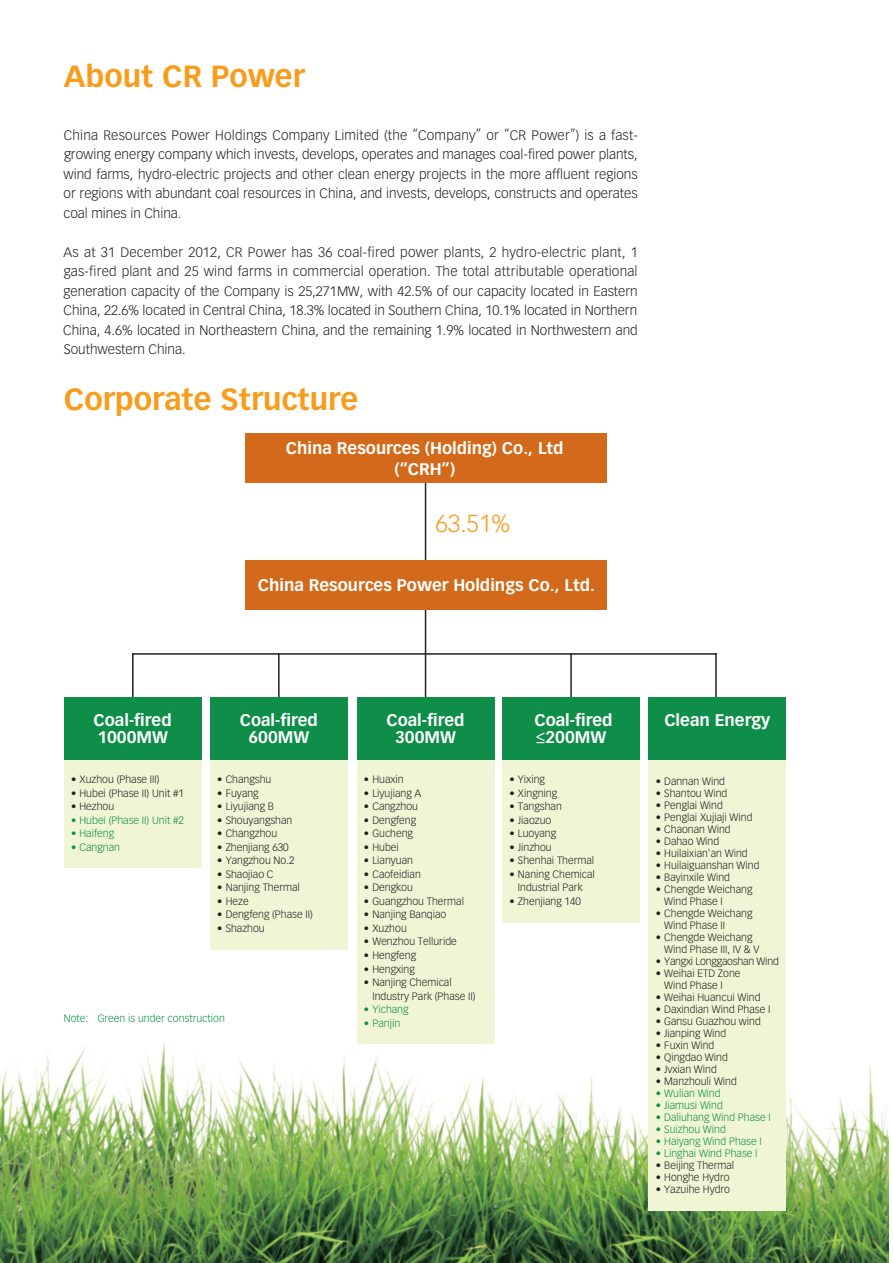
<style>
.page{position:relative;width:893px;height:1263px;background:#fff}
.page>*{position:absolute;margin:0;border:0;box-sizing:border-box;transform-origin:0 0}
.t1{font:700 30px "Vectora LT Std";color:#f89c1c}
.t2{font:300 24px "Vectora LT Std";color:#f89c1c}
.t3{font:700 16.5px/16.5px "Vectora LT Std";color:#fff;text-align:center}
.t4{font:300 13.5px/19.5px "Vectora LT Std";color:#231f20;text-align:justify}
.t5{font:300 10.5px/12px "Vectora LT Std";color:#231f20}
.t6{font:300 10.5px "Vectora LT Std";color:#0e8e49}
.t7{font:300 10.5px "Vectora LT Std";letter-spacing:-.02em;color:#231f20}
</style>
<div class="page">
<img style="left:0;top:433px;width:888px;height:830px">
<hr style="left:425px;top:466px;width:1px;height:247px;background:#231f20">
<hr style="left:132px;top:653px;width:2px;height:90px;background:#231f20">
<hr style="left:278px;top:653px;width:2px;height:90px;background:#231f20">
<hr style="left:570px;top:653px;width:2px;height:90px;background:#231f20">
<hr style="left:715px;top:653px;width:2px;height:90px;background:#231f20">
<hr style="left:132px;top:653px;width:585px;height:2px;background:#231f20">
<div style="left:64px;top:705px;width:138px;height:163px;background:#f0f5d5"></div>
<div style="left:210px;top:697px;width:138px;height:252px;background:#f0f5d5"></div>
<div style="left:357px;top:697px;width:137px;height:347px;background:#f0f5d5"></div>
<div style="left:502px;top:697px;width:138px;height:225px;background:#f0f5d5"></div>
<div style="left:648px;top:697px;width:138px;height:513px;background:#f0f5d5"></div>
<div style="left:245px;top:434px;width:361px;height:49px;background:#d3691a"></div>
<div style="left:245px;top:560px;width:361px;height:50px;background:#d3691a"></div>
<div style="left:64px;top:697px;width:138px;height:62px;background:#0e8e49"></div>
<div style="left:210px;top:697px;width:138px;height:62px;background:#0e8e49"></div>
<div style="left:357px;top:697px;width:137px;height:62px;background:#0e8e49"></div>
<div style="left:502px;top:697px;width:138px;height:62px;background:#0e8e49"></div>
<div style="left:648px;top:697px;width:138px;height:62px;background:#0e8e49"></div>
<h1 class="t1" style="left:64px;top:58px;width:243px">About CR Power</h1>
<p class="t4" style="left:64px;top:125px;width:576px">China Resources Power Holdings Company Limited (the “Company” or “CR Power”) is a fast&shy;growing energy company which invests, develops, operates and manages coal-fired power plants, wind farms, hydro-electric projects and other clean energy projects in the more affluent regions or regions with abundant coal resources in China, and invests, develops, constructs and operates coal mines in China.</p>
<p class="t4" style="left:63px;top:242px;width:576px">As at 31 December 2012, CR Power has 36 coal-fired power plants, 2 hydro-electric plant, 1 gas-fired plant and 25 wind farms in commercial operation. The total attributable operational generation capacity of the Company is 25,271MW, with 42.5% of our capacity located in Eastern China, 22.6% located in Central China, 18.3% located in Southern China, 10.1% located in Northern China, 4.6% located in Northeastern China, and the remaining 1.9% located in Northwestern and Southwestern China.</p>
<h1 class="t1" style="left:64px;top:381px;width:296px">Corporate Structure</h1>
<h3 class="t3" style="left:286px;top:437px;width:279px;line-height:21px">China Resources (Holding) Co., Ltd (“CRH”)</h3>
<h2 class="t2" style="left:435px;top:509px;width:76px">63.51%</h2>
<h3 class="t3" style="left:258px;top:577px;width:339px">China Resources Power Holdings Co., Ltd.</h3>
<h3 class="t3" style="left:94px;top:712px;width:80px;text-align:left">Coal-fired<br>1000MW</h3>
<p class="t5" style="left:71px;top:774px;width:90px">• Xuzhou (Phase III)</p>
<p class="t5" style="left:71px;top:787px;width:115px">• Hubei (Phase II) Unit #1</p>
<p class="t5" style="left:71px;top:801px;width:45px">• Hezhou</p>
<p class="t6" style="left:71px;top:814px;width:115px">• Hubei (Phase II) Unit #2</p>
<p class="t6" style="left:71px;top:828px;width:45px">• Haifeng</p>
<p class="t6" style="left:71px;top:841px;width:50px">• Cangnan</p>
<h3 class="t3" style="left:240px;top:712px;width:80px">Coal-fired<br>600MW</h3>
<p class="t5" style="left:217px;top:774px;width:56px">• Changshu</p>
<p class="t5" style="left:217px;top:787px;width:43px">• Fuyang</p>
<p class="t5" style="left:217px;top:801px;width:58px">• Liyujiang B</p>
<p class="t5" style="left:217px;top:814px;width:77px">• Shouyangshan</p>
<p class="t5" style="left:217px;top:828px;width:62px">• Changzhou</p>
<p class="t5" style="left:217px;top:841px;width:73px">• Zhenjiang 630</p>
<p class="t5" style="left:217px;top:855px;width:79px">• Yangzhou No.2</p>
<p class="t5" style="left:217px;top:868px;width:58px">• Shaojiao C</p>
<p class="t5" style="left:217px;top:882px;width:84px">• Nanjing Thermal</p>
<p class="t5" style="left:217px;top:895px;width:33px">• Heze</p>
<p class="t5" style="left:217px;top:909px;width:97px">• Dengfeng (Phase II)</p>
<p class="t5" style="left:217px;top:922px;width:49px">• Shazhou</p>
<p class="t6" style="left:64px;top:1012px;width:163px">Note: Green is under construction</p>
<h3 class="t3" style="left:386px;top:712px;width:80px">Coal-fired<br>300MW</h3>
<p class="t5" style="left:364px;top:774px;width:41px">• Huaxin</p>
<p class="t5" style="left:364px;top:787px;width:59px">• Liyujiang A</p>
<p class="t5" style="left:364px;top:801px;width:56px">• Cangzhou</p>
<p class="t5" style="left:364px;top:814px;width:54px">• Dengfeng</p>
<p class="t5" style="left:364px;top:828px;width:51px">• Gucheng</p>
<p class="t5" style="left:364px;top:841px;width:36px">• Hubei</p>
<p class="t5" style="left:364px;top:855px;width:51px">• Lianyuan</p>
<p class="t5" style="left:364px;top:868px;width:58px">• Caofeidian</p>
<p class="t5" style="left:364px;top:882px;width:50px">• Dengkou</p>
<p class="t5" style="left:364px;top:895px;width:102px">• Guangzhou Thermal</p>
<p class="t5" style="left:364px;top:909px;width:84px">• Nanjing Banqiao</p>
<p class="t5" style="left:364px;top:922px;width:44px">• Xuzhou</p>
<p class="t5" style="left:364px;top:936px;width:94px">• Wenzhou Telluride</p>
<p class="t5" style="left:364px;top:949px;width:54px">• Hengfeng</p>
<p class="t5" style="left:364px;top:963px;width:52px">• Hengxing</p>
<p class="t5" style="left:372px;top:976px;width:105px;line-height:13.5px;text-indent:-9px">• Nanjing Chemical<br>Industry Park (Phase II)</p>
<p class="t6" style="left:364px;top:1003px;width:46px">• Yichang</p>
<p class="t6" style="left:364px;top:1017px;width:38px">• Panjin</p>
<h3 class="t3" style="left:534px;top:712px;width:80px;text-align:left">Coal-fired ≤200MW</h3>
<p class="t5" style="left:509px;top:774px;width:37px">• Yixing</p>
<p class="t5" style="left:509px;top:787px;width:49px">• Xingning</p>
<p class="t5" style="left:509px;top:801px;width:54px">• Tangshan</p>
<p class="t5" style="left:509px;top:814px;width:43px">• Jiaozuo</p>
<p class="t5" style="left:509px;top:828px;width:48px">• Luoyang</p>
<p class="t5" style="left:509px;top:841px;width:44px">• Jinzhou</p>
<p class="t5" style="left:509px;top:855px;width:86px">• Shenhai Thermal</p>
<p class="t5" style="left:509px;top:868px;width:87px;line-height:13.5px;text-align:center">• Naning Chemical<br>Industrial Park</p>
<p class="t5" style="left:509px;top:895px;width:73px">• Zhenjiang 140</p>
<h3 class="t3" style="left:664px;top:712px;width:108px">Clean Energy</h3>
<p class="t5" style="left:656px;top:775px;width:71px">• Dannan Wind</p>
<p class="t5" style="left:656px;top:787px;width:73px">• Shantou Wind</p>
<p class="t5" style="left:656px;top:799px;width:69px">• Penglai Wind</p>
<p class="t5" style="left:656px;top:811px;width:98px">• Penglai Xujiaji Wind</p>
<p class="t5" style="left:656px;top:823px;width:77px">• Chaonan Wind</p>
<p class="t5" style="left:656px;top:835px;width:65px">• Dahao Wind</p>
<p class="t5" style="left:656px;top:847px;width:93px">• Huilaixian'an Wind</p>
<p class="t5" style="left:656px;top:859px;width:105px">• Huilaiguanshan Wind</p>
<p class="t5" style="left:656px;top:871px;width:76px">• Bayinxile Wind</p>
<p class="t5" style="left:664px;top:883px;width:90px;text-indent:-9px">• Chengde Weichang<br>Wind Phase I</p>
<p class="t5" style="left:664px;top:907px;width:90px;text-indent:-9px">• Chengde Weichang<br>Wind Phase II</p>
<p class="t5" style="left:664px;top:931px;width:97px;text-indent:-9px">• Chengde Weichang<br>Wind Phase III, IV &amp; V</p>
<p class="t7" style="left:656px;top:955px;width:125px">• Yangxi Longgaoshan Wind</p>
<p class="t5" style="left:664px;top:967px;width:78px;text-indent:-9px">• Weihai ETD Zone<br>Wind Phase I</p>
<p class="t5" style="left:656px;top:991px;width:106px">• Weihai Huancui Wind</p>
<p class="t5" style="left:656px;top:1003px;width:116px">• Daxindian Wind Phase I</p>
<p class="t5" style="left:656px;top:1015px;width:107px">• Gansu Guazhou wind</p>
<p class="t5" style="left:656px;top:1027px;width:72px">• Jianping Wind</p>
<p class="t5" style="left:656px;top:1039px;width:60px">• Fuxin Wind</p>
<p class="t5" style="left:656px;top:1051px;width:74px">• Qingdao Wind</p>
<p class="t5" style="left:656px;top:1063px;width:63px">• Jvxian Wind</p>
<p class="t5" style="left:656px;top:1075px;width:83px">• Manzhouli Wind</p>
<p class="t6" style="left:656px;top:1087px;width:66px">• Wulian Wind</p>
<p class="t6" style="left:656px;top:1099px;width:69px">• Jiamusi Wind</p>
<p class="t6" style="left:656px;top:1111px;width:117px">• Daliuhang Wind Phase I</p>
<p class="t6" style="left:656px;top:1123px;width:72px">• Suizhou Wind</p>
<p class="t6" style="left:656px;top:1135px;width:108px">• Haiyang Wind Phase I</p>
<p class="t6" style="left:656px;top:1147px;width:103px">• Linghai Wind Phase I</p>
<p class="t5" style="left:656px;top:1159px;width:80px">• Beijing Thermal</p>
<p class="t5" style="left:656px;top:1171px;width:75px">• Honghe Hydro</p>
<p class="t5" style="left:656px;top:1183px;width:76px">• Yazuihe Hydro</p>
</div>
